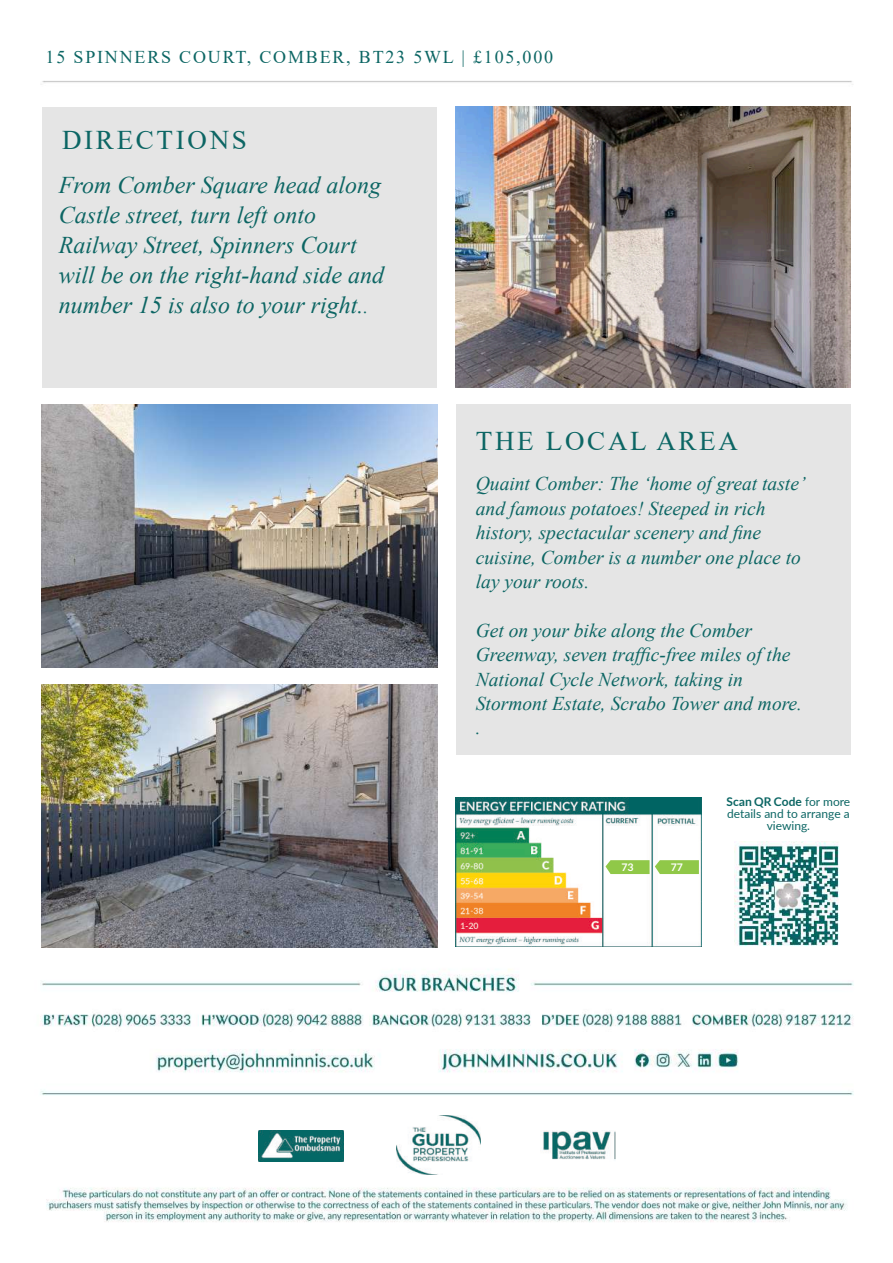
<style>
.page{position:relative;width:893px;height:1263px;background:#fff}
.page>*{position:absolute;margin:0;border:0;box-sizing:border-box;transform-origin:0 0}
.t1{font:27px "Times New Roman";letter-spacing:.1em;color:#0c6664}
.t2{font:italic 24px/30px "Times New Roman";color:#0d6664}
.t3{font:italic 19.5px/24.5px "Times New Roman";color:#0d6664}
.t4{font:18px "Times New Roman";letter-spacing:.1em;color:#0c6664}
.t5{font:12px/12px "Lato";color:#0c6664;text-align:center}
.t6{font:700 10.5px "Lato";color:#fff}
.s1{font-size:19.5px}
.s2{font-weight:700}
</style>
<div class="page">
<img style="left:40px;top:81px;width:814px;height:1141px">
<img style="left:540px;top:1130px;width:76px;height:32px">
<img style="left:258px;top:1130px;width:86px;height:32px">
<img style="left:397px;top:1115px;width:83px;height:59px">
<img style="left:734px;top:842px;width:108px;height:108px">
<img style="left:456px;top:797px;width:245px;height:149px">
<svg style="left:605px;top:860px;width:94px;height:14px"></svg>
<div style="left:43px;top:107px;width:394px;height:281px;background:#e5e5e5"></div>
<img style="left:456px;top:107px;width:394px;height:281px">
<img style="left:42px;top:404px;width:395px;height:264px">
<img style="left:42px;top:684px;width:395px;height:264px">
<div style="left:456px;top:404px;width:394px;height:350px;background:#e5e5e5"></div>
<p class="t4" style="left:46px;top:50px;width:509px">15 SPINNERS COURT, COMBER, BT23 5WL | £105,000</p>
<h1 class="t1" style="left:62px;top:131px;width:186px">DIRECTIONS</h1>
<p class="t2" style="left:59px;top:172px;width:327px">From Comber Square head along<br>Castle street, turn left onto<br>Railway Street, Spinners Court will be on the right-hand side and number 15 is also to your right.<span class="s1">.</span></p>
<h1 class="t1" style="left:476px;top:432px;width:264px">THE LOCAL AREA</h1>
<p class="t3" style="left:476px;top:473px;width:331px">Quaint Comber: The ‘home of great taste’ and famous potatoes! Steeped in rich history, spectacular scenery and fine cuisine, Comber is a number one place to lay your roots.</p>
<p class="t3" style="left:476px;top:620px;width:328px">Get on your bike along the Comber<br>Greenway, seven traffic-free miles of the<br>National Cycle Network, taking in<br>Stormont Estate, Scrabo Tower and more. .</p>
<p class="t6" style="left:621px;top:862px;width:14px">73</p>
<p class="t6" style="left:671px;top:862px;width:14px">77</p>
<p class="t5" style="left:727px;top:797px;width:125px"><span class="s2">Scan QR Code</span> for more details and to arrange a viewing.</p>
</div>
